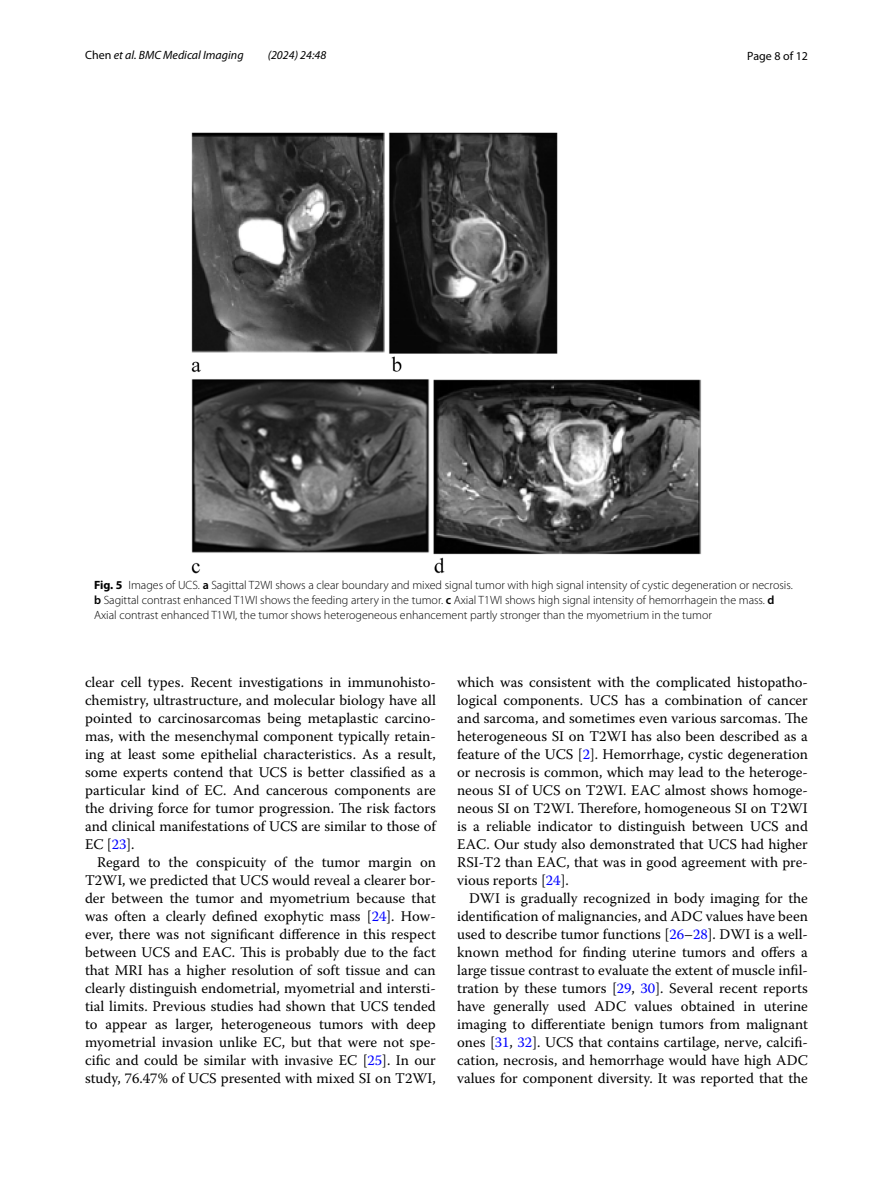
<style>
.page{position:relative;width:893px;height:1187px;background:#fff}
.page>*{position:absolute;margin:0;border:0;box-sizing:border-box;transform-origin:0 0}
.t1{font:14.7px/18px "Warnock Pro";color:#000;text-align:justify}
.t2{font:300 12px/15px "Myriad Pro";color:#000}
.t3{font:italic 12px "Myriad Pro";color:#000}
.t4{font:12px "Myriad Pro";color:#000}
.s1{font-style:normal}
.s2{font-weight:700}
.s3{font-weight:600}
.s4{color:#00f}
</style>
<div class="page">
<img style="left:191px;top:133px;width:511px;height:441px">
<p class="t3" style="left:85px;top:48px;width:160px"><span class="s1">Chen</span> et al. BMC Medical Imaging</p>
<p class="t3" style="left:268px;top:48px;width:60px">(2024) 24:48</p>
<p class="t4" style="left:747px;top:48px;width:62px">Page 8 of 12</p>
<p class="t2" style="left:94px;top:577px;width:700px"><span class="s2">Fig. 5</span> Images of UCS. <span class="s3">a</span> Sagittal T2WI shows a clear boundary and mixed signal tumor with high signal intensity of cystic degeneration or necrosis. <span class="s3">b</span> Sagittal contrast enhanced T1WI shows the feeding artery in the tumor. <span class="s3">c</span> Axial T1WI shows high signal intensity of hemorrhagein the mass. <span class="s3">d<br></span>Axial contrast enhanced T1WI, the tumor shows heterogeneous enhancement partly stronger than the myometrium in the tumor</p>
<p class="t1" style="left:85px;top:672px;width:352px">clear cell types. Recent investigations in immunohisto&shy;chemistry, ultrastructure, and molecular biology have all pointed to carcinosarcomas being metaplastic carcino&shy;mas, with the mesenchymal component typically retain&shy;ing at least some epithelial characteristics. As a result, some experts contend that UCS is better classified as a particular kind of EC. And cancerous components are the driving force for tumor progression. The risk factors and clinical manifestations of UCS are similar to those of EC [<span class="s4">23</span>].</p>
<p class="t1" style="left:85px;top:852px;width:352px;text-indent:12px">Regard to the conspicuity of the tumor margin on T2WI, we predicted that UCS would reveal a clearer bor&shy;der between the tumor and myometrium because that was often a clearly defined exophytic mass [<span class="s4">24</span>]. How&shy;ever, there was not significant difference in this respect between UCS and EAC. This is probably due to the fact that MRI has a higher resolution of soft tissue and can clearly distinguish endometrial, myometrial and intersti&shy;tial limits. Previous studies had shown that UCS tended to appear as larger, heterogeneous tumors with deep myometrial invasion unlike EC, but that were not spe&shy;cific and could be similar with invasive EC [<span class="s4">25</span>]. In our study, 76.47% of UCS presented with mixed SI on T2WI,</p>
<p class="t1" style="left:457px;top:672px;width:352px">which was consistent with the complicated histopatho&shy;logical components. UCS has a combination of cancer and sarcoma, and sometimes even various sarcomas. The heterogeneous SI on T2WI has also been described as a feature of the UCS [<span class="s4">2</span>]. Hemorrhage, cystic degeneration or necrosis is common, which may lead to the heteroge&shy;neous SI of UCS on T2WI. EAC almost shows homoge&shy;neous SI on T2WI. Therefore, homogeneous SI on T2WI is a reliable indicator to distinguish between UCS and EAC. Our study also demonstrated that UCS had higher RSI-T2 than EAC, that was in good agreement with pre&shy;vious reports [<span class="s4">24</span>].</p>
<p class="t1" style="left:457px;top:888px;width:352px;text-indent:12px">DWI is gradually recognized in body imaging for the identification of malignancies, and ADC values have been used to describe tumor functions [<span class="s4">26</span>–<span class="s4">28</span>]. DWI is a well&shy;known method for finding uterine tumors and offers a large tissue contrast to evaluate the extent of muscle infil&shy;tration by these tumors [<span class="s4">29</span>, <span class="s4">30</span>]. Several recent reports have generally used ADC values obtained in uterine imaging to differentiate benign tumors from malignant ones [<span class="s4">31</span>, <span class="s4">32</span>]. UCS that contains cartilage, nerve, calcifi&shy;cation, necrosis, and hemorrhage would have high ADC values for component diversity. It was reported that the</p>
</div>
